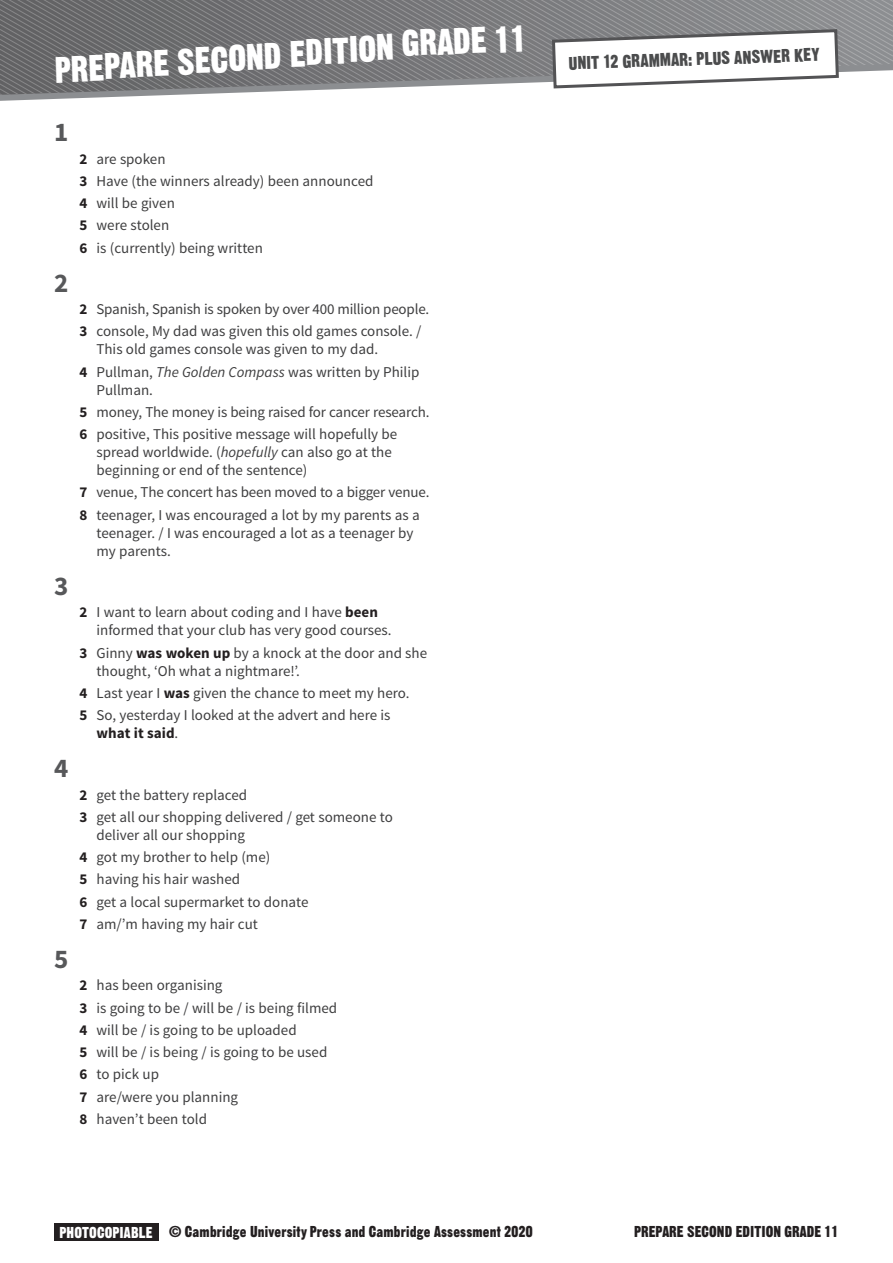
<style>
.page{position:relative;width:893px;height:1263px;background:#fff}
.page>*{position:absolute;margin:0;border:0;box-sizing:border-box;transform-origin:0 0}
.t1{font:36px "Gothic Thirteen Std";color:#fff}
.t2{font:700 27px "Source Sans Pro";color:#57585a}
.t3{font:18px "Gothic Thirteen Std";color:#4b4c4d}
.t4{font:15.3px "Gothic Thirteen Std";letter-spacing:.01em;color:#231f20}
.t5{font:15px/22.2px "Source Sans Pro";color:#3e3e3f}
.t6{font:700 15px "Source Sans Pro";color:#231f20}
.s1{font-weight:700;color:#231f20}
.s2{font-style:italic}
.s3{font-weight:400;color:#3e3e3f}
.s4{color:#fff}
</style>
<div class="page">
<svg style="left:0;top:0;width:893px;height:101px;background:#8c8d8f"></svg>
<svg style="left:550px;top:28px;width:290px;height:62px"></svg>
<div style="left:54px;top:1223px;width:104px;height:18px;background:#231f20"></div>
<h1 class="t1" style="left:54px;top:40px;width:474px;rotate:-2deg">PREPARE SECOND EDITION GRADE 11</h1>
<h2 class="t2" style="left:54px;top:115px;width:16px">1</h2>
<h2 class="t2" style="left:54px;top:265px;width:16px">2</h2>
<h2 class="t2" style="left:54px;top:568px;width:16px">3</h2>
<h2 class="t2" style="left:54px;top:751px;width:16px">4</h2>
<h2 class="t2" style="left:54px;top:941px;width:16px">5</h2>
<p class="t5" style="left:80px;top:148px;width:295px"><span class="s1">2</span> are spoken<br><span class="s1">3</span> Have (the winners already) been announced<br><span class="s1">4</span> will be given<br><span class="s1">5</span> were stolen<br><span class="s1">6</span> is (currently) being written</p>
<p class="t5" style="left:80px;top:298px;width:351px"><span class="s1">2</span> Spanish, Spanish is spoken by over 400 million people.<br><span class="s1">3</span> console, My dad was given this old games console. /</p>
<p class="t5" style="left:80px;top:339px;width:341px;text-indent:17px">This old games console was given to my dad.<br><span class="s1">4</span> Pullman, <span class="s2">The Golden Compass</span> was written by Philip</p>
<p class="t5" style="left:80px;top:379px;width:351px;text-indent:17px">Pullman.<br><span class="s1">5</span> money, The money is being raised for cancer research.<br><span class="s1">6</span> positive, This positive message will hopefully be</p>
<p class="t5" style="left:97px;top:443px;width:297px;line-height:18px">spread worldwide. (<span class="s2">hopefully</span> can also go at the beginning or end of the sentence)</p>
<p class="t5" style="left:80px;top:482px;width:351px"><span class="s1">7</span> venue, The concert has been moved to a bigger venue.<br><span class="s1">8</span> teenager, I was encouraged a lot by my parents as a</p>
<p class="t5" style="left:97px;top:524px;width:318px;line-height:18px">teenager. / I was encouraged a lot as a teenager by my parents.</p>
<p class="t5" style="left:97px;top:604px;width:297px;line-height:18px;text-indent:-17px"><span class="s1">2</span> I want to learn about coding and I have <span class="s1">been </span>informed that your club has very good courses.</p>
<p class="t5" style="left:97px;top:644px;width:332px;line-height:18px;text-indent:-17px"><span class="s1">3</span> Ginny <span class="s1">was woken up</span> by a knock at the door and she thought, ‘Oh what a nightmare!’.</p>
<p class="t5" style="left:80px;top:682px;width:332px"><span class="s1">4</span> Last year I <span class="s1">was</span> given the chance to meet my hero.<br><span class="s1">5</span> So, yesterday I looked at the advert and here is</p>
<p class="t6" style="left:97px;top:723px;width:83px">what it said<span class="s3">.</span></p>
<p class="t5" style="left:80px;top:784px;width:315px"><span class="s1">2</span> get the battery replaced<br><span class="s1">3</span> get all our shopping delivered / get someone to</p>
<p class="t5" style="left:80px;top:824px;width:231px;text-indent:17px">deliver all our shopping<br><span class="s1">4</span> got my brother to help (me)<br><span class="s1">5</span> having his hair washed<br><span class="s1">6</span> get a local supermarket to donate<br><span class="s1">7</span> am/’m having my hair cut</p>
<p class="t5" style="left:80px;top:974px;width:259px"><span class="s1">2</span> has been organising<br><span class="s1">3</span> is going to be / will be / is being filmed<br><span class="s1">4</span> will be / is going to be uploaded<br><span class="s1">5</span> will be / is being / is going to be used<br><span class="s1">6</span> to pick up<br><span class="s1">7</span> are/were you planning<br><span class="s1">8</span> haven’t been told</p>
<p class="t3" style="left:568px;top:52px;width:253px;rotate:-2deg">UNIT 12 GRAMMAR: PLUS ANSWER KEY</p>
<p class="t4" style="left:60px;top:1222px;width:474px"><span class="s4">PHOTOCOPIABLE</span> © Cambridge University Press and Cambridge Assessment 2020</p>
<p class="t4" style="left:634px;top:1222px;width:206px">PREPARE SECOND EDITION GRADE 11</p>
</div>
